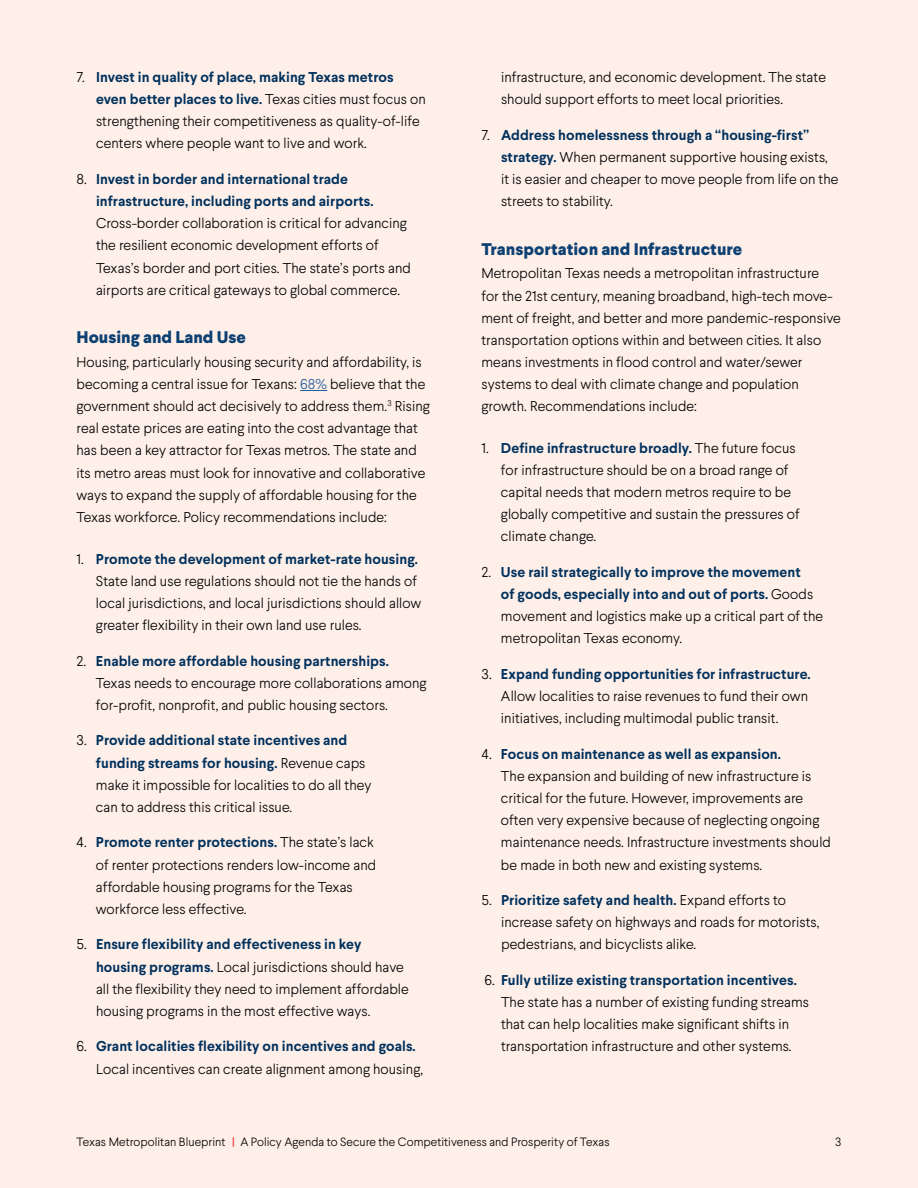
<style>
.page{position:relative;width:918px;height:1188px;background:#feefe9}
.page>*{position:absolute;margin:0;border:0;box-sizing:border-box;transform-origin:0 0}
.t1{font:800 16.8px "Larsseit";color:#0d4072}
.t2{font:300 14.25px/22.2px "Larsseit";letter-spacing:.005em;color:#000}
.t3{font:700 14.25px/22.2px "Larsseit";letter-spacing:.005em;color:#01315d}
.t4{font:300 12px "Larsseit";letter-spacing:.005em;color:#000}
.s1{font-weight:700;color:#01315d}
.s2{font-weight:300;color:#000}
.s3{color:#215e9e}
.s4{font-weight:500;color:#ef413d}
</style>
<div class="page">
<svg style="left:300px;top:390px;width:27px;height:1px"></svg>
<p class="t2" style="left:96px;top:66px;width:331px;text-indent:-20px">7. <span class="s1">Invest in quality of place, making Texas metros even better places to live.</span> Texas cities must focus on strengthening their competitiveness as quality-of-life centers where people want to live and work.</p>
<p class="t3" style="left:96px;top:168px;width:279px;text-indent:-19px"><span class="s2">8.</span> Invest in border and international trade infrastructure, including ports and airports.</p>
<p class="t2" style="left:96px;top:212px;width:316px">Cross-border collaboration is critical for advancing the resilient economic development efforts of Texas’s border and port cities. The state’s ports and airports are critical gateways to global commerce.</p>
<p class="t1" style="left:76px;top:326px;width:171px">Housing and Land Use</p>
<p class="t2" style="left:76px;top:351px;width:355px">Housing, particularly housing security and affordability, is becoming a central issue for Texans: <span class="s3">68%</span> believe that the government should act decisively to address them.<sup>3</sup> Rising real estate prices are eating into the cost advantage that has been a key attractor for Texas metros. The state and its metro areas must look for innovative and collaborative ways to expand the supply of affordable housing for the Texas workforce. Policy recommendations include:</p>
<p class="t2" style="left:96px;top:547px;width:327px;text-indent:-19px">1. <span class="s1">Promote the development of market-rate housing.<br></span>State land use regulations should not tie the hands of local jurisdictions, and local jurisdictions should allow greater flexibility in their own land use rules.</p>
<p class="t2" style="left:96px;top:649px;width:332px;text-indent:-19px">2. <span class="s1">Enable more affordable housing partnerships.<br></span>Texas needs to encourage more collaborations among for-profit, nonprofit, and public housing sectors.</p>
<p class="t2" style="left:96px;top:729px;width:277px;text-indent:-19px">3. <span class="s1">Provide additional state incentives and funding streams for housing.</span> Revenue caps make it impossible for localities to do all they can to address this critical issue.</p>
<p class="t2" style="left:96px;top:831px;width:282px;text-indent:-19px">4. <span class="s1">Promote renter protections.</span> The state’s lack of renter protections renders low-income and affordable housing programs for the Texas workforce less effective.</p>
<p class="t2" style="left:96px;top:933px;width:314px;text-indent:-20px">5. <span class="s1">Ensure flexibility and effectiveness in key housing programs.</span> Local jurisdictions should have all the flexibility they need to implement affordable housing programs in the most effective ways.</p>
<p class="t2" style="left:96px;top:1035px;width:329px;text-indent:-20px">6. <span class="s1">Grant localities flexibility on incentives and goals.<br></span>Local incentives can create alignment among housing,</p>
<p class="t2" style="left:501px;top:66px;width:326px">infrastructure, and economic development. The state should support efforts to meet local priorities.</p>
<p class="t2" style="left:501px;top:124px;width:339px;text-indent:-20px">7. <span class="s1">Address homelessness through a “housing-first” strategy.</span> When permanent supportive housing exists, it is easier and cheaper to move people from life on the streets to stability.</p>
<p class="t1" style="left:482px;top:238px;width:262px">Transportation and Infrastructure</p>
<p class="t2" style="left:482px;top:262px;width:361px">Metropolitan Texas needs a metropolitan infrastructure<br>for the 21st century, meaning broadband, high-tech move&shy;ment of freight, and better and more pandemic-responsive transportation options within and between cities. It also means investments in flood control and water/sewer systems to deal with climate change and population growth. Recommendations include:</p>
<p class="t2" style="left:501px;top:437px;width:300px;text-indent:-19px">1. <span class="s1">Define infrastructure broadly.</span> The future focus for infrastructure should be on a broad range of capital needs that modern metros require to be globally competitive and sustain the pressures of climate change.</p>
<p class="t2" style="left:501px;top:561px;width:324px;text-indent:-19px">2. <span class="s1">Use rail strategically to improve the movement<br>of goods, especially into and out of ports.</span> Goods movement and logistics make up a critical part of the metropolitan Texas economy.</p>
<p class="t2" style="left:501px;top:663px;width:311px;text-indent:-19px">3. <span class="s1">Expand funding opportunities for infrastructure.<br></span>Allow localities to raise revenues to fund their own initiatives, including multimodal public transit.</p>
<p class="t2" style="left:501px;top:743px;width:332px;text-indent:-19px">4. <span class="s1">Focus on maintenance as well as expansion.<br></span>The expansion and building of new infrastructure is critical for the future. However, improvements are often very expensive because of neglecting ongoing maintenance needs. Infrastructure investments should be made in both new and existing systems.</p>
<p class="t2" style="left:501px;top:889px;width:320px;text-indent:-20px">5. <span class="s1">Prioritize safety and health.</span> Expand efforts to increase safety on highways and roads for motorists, pedestrians, and bicyclists alike.</p>
<p class="t2" style="left:501px;top:969px;width:310px;text-indent:-16px">6. <span class="s1">Fully utilize existing transportation incentives.<br></span>The state has a number of existing funding streams that can help localities make significant shifts in transportation infrastructure and other systems.</p>
<p class="t4" style="left:76px;top:1134px;width:535px">Texas Metropolitan Blueprint <span class="s4">|</span> A Policy Agenda to Secure the Competitiveness and Prosperity of Texas</p>
<p class="t4" style="left:835px;top:1134px;width:8px">3</p>
</div>
